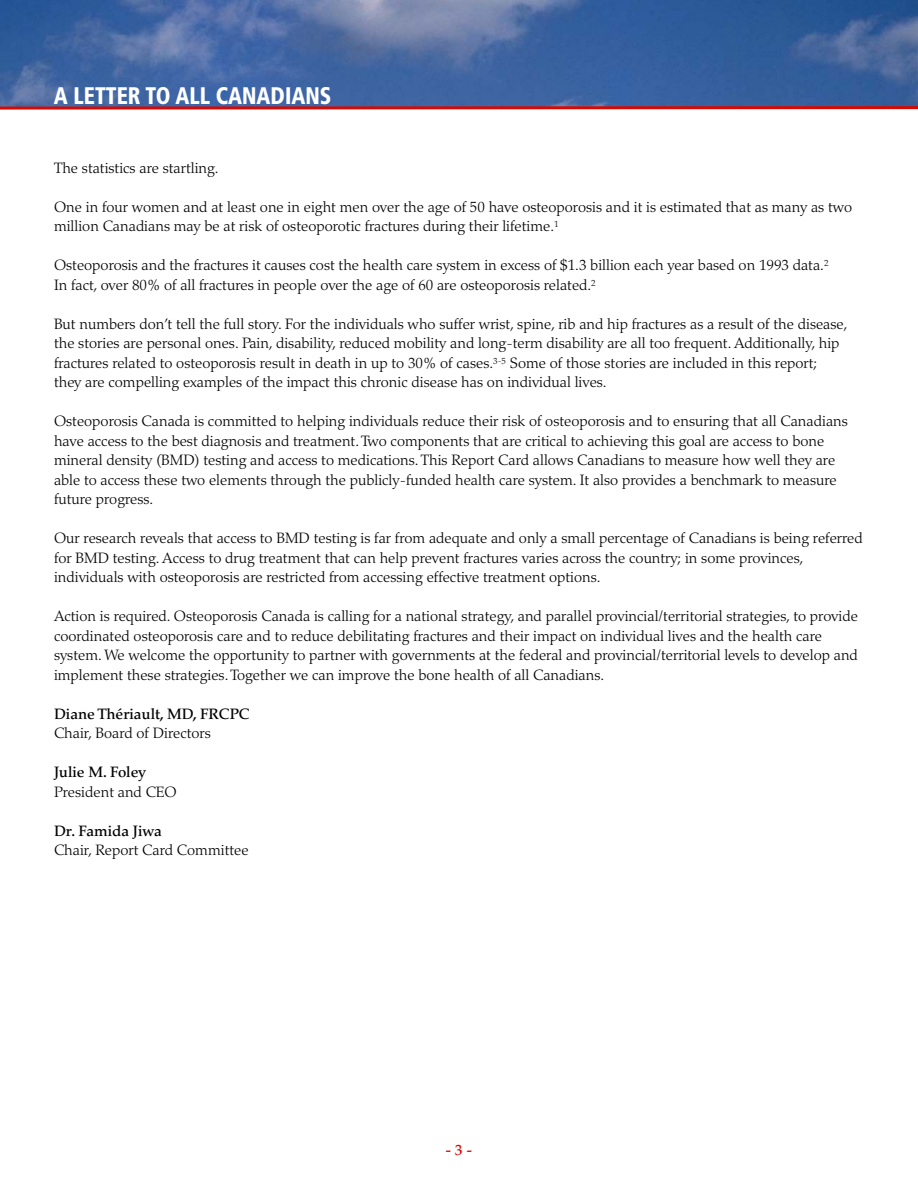
<style>
.page{position:relative;width:918px;height:1188px;background:#fff}
.page>*{position:absolute;margin:0;border:0;box-sizing:border-box;transform-origin:0 0}
.t1{font:900 condensed 24px "Frutiger";color:#fff;scale:.9 1}
.t2{font:300 15px/19.5px "Palatino";color:#000}
.t3{font:500 15px "Palatino";color:#000}
.t4{font:500 15px "Palatino";color:#d90800}
</style>
<div class="page">
<img style="left:0;top:0;width:918px;height:105px">
<svg style="left:0;top:105px;width:918px;height:5px;background:#b4414d"></svg>
<h1 class="t1" style="left:54px;top:85px;width:310px">A LETTER TO ALL CANADIANS</h1>
<p class="t2" style="left:54px;top:160px;width:166px">The statistics are startling.</p>
<p class="t2" style="left:54px;top:199px;width:800px">One in four women and at least one in eight men over the age of 50 have osteoporosis and it is estimated that as many as two million Canadians may be at risk of osteoporotic fractures during their lifetime.<sup>1</sup></p>
<p class="t2" style="left:54px;top:257px;width:776px">Osteoporosis and the fractures it causes cost the health care system in excess of $1.3 billion each year based on 1993 data.<sup>2<br></sup>In fact, over 80% of all fractures in people over the age of 60 are osteoporosis related.<sup>2</sup></p>
<p class="t2" style="left:54px;top:316px;width:795px">But numbers don’t tell the full story. For the individuals who suffer wrist, spine, rib and hip fractures as a result of the disease, the stories are personal ones. Pain, disability, reduced mobility and long-term disability are all too frequent. Additionally, hip fractures related to osteoporosis result in death in up to 30% of cases.<sup>3-5</sup> Some of those stories are included in this report; they are compelling examples of the impact this chronic disease has on individual lives.</p>
<p class="t2" style="left:54px;top:413px;width:795px">Osteoporosis Canada is committed to helping individuals reduce their risk of osteoporosis and to ensuring that all Canadians have access to the best diagnosis and treatment. Two components that are critical to achieving this goal are access to bone mineral density (BMD) testing and access to medications. This Report Card allows Canadians to measure how well they are able to access these two elements through the publicly-funded health care system. It also provides a benchmark to measure future progress.</p>
<p class="t2" style="left:54px;top:530px;width:810px">Our research reveals that access to BMD testing is far from adequate and only a small percentage of Canadians is being referred for BMD testing. Access to drug treatment that can help prevent fractures varies across the country; in some provinces, individuals with osteoporosis are restricted from accessing effective treatment options.</p>
<p class="t2" style="left:54px;top:608px;width:805px">Action is required. Osteoporosis Canada is calling for a national strategy, and parallel provincial/territorial strategies, to provide coordinated osteoporosis care and to reduce debilitating fractures and their impact on individual lives and the health care system. We welcome the opportunity to partner with governments at the federal and provincial/territorial levels to develop and implement these strategies. Together we can improve the bone health of all Canadians.</p>
<p class="t3" style="left:54px;top:708px;width:198px">Diane Thériault, MD, FRCPC</p>
<p class="t2" style="left:54px;top:725px;width:158px">Chair, Board of Directors</p>
<p class="t3" style="left:54px;top:766px;width:94px">Julie M. Foley</p>
<p class="t2" style="left:54px;top:784px;width:124px">President and CEO</p>
<p class="t3" style="left:54px;top:825px;width:110px">Dr. Famida Jiwa</p>
<p class="t2" style="left:54px;top:842px;width:196px">Chair, Report Card Committee</p>
<p class="t4" style="left:446px;top:1144px;width:28px">-3-</p>
</div>
